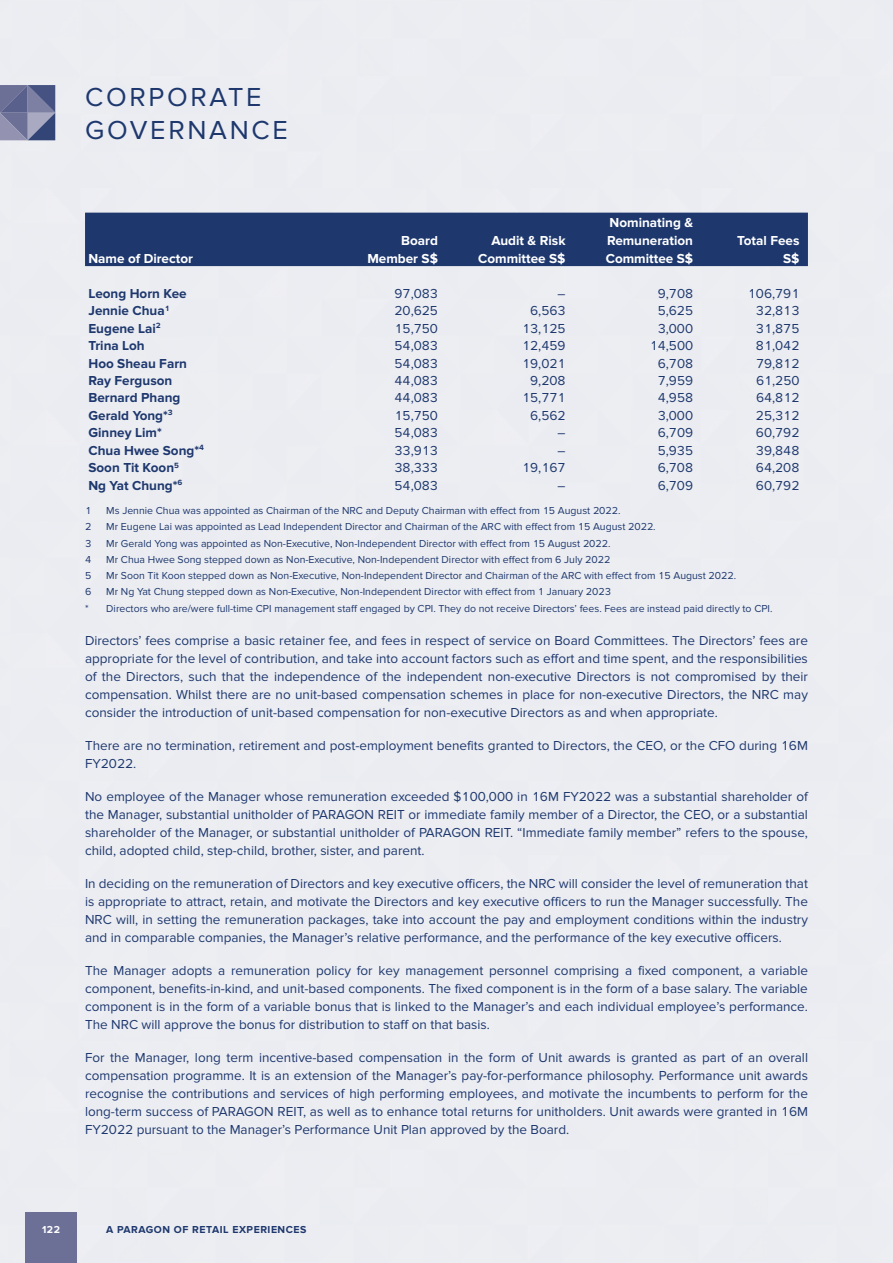
<style>
.page{position:relative;width:893px;height:1263px;background:#fff}
.page>*{position:absolute;margin:0;border:0;box-sizing:border-box;transform-origin:0 0}
.t1{font:27px/33px "Proxima Nova";letter-spacing:.1em;color:#1e386e}
.t2{font:13.5px/18px "Proxima Nova";color:#1e386e;text-align:justify}
.t3{font:700 13.5px "Proxima Nova";color:#1e386e}
.t4{font:700 13.5px/18px "Proxima Nova";color:#fff;text-align:right}
.t5{font:10.5px/16.2px "Proxima Nova";color:#1e386e}
.t6{font:700 10.5px "Proxima Nova";letter-spacing:.05em;color:#1e386e}
.t7{font:700 10.5px "Proxima Nova";color:#fff}
</style>
<div class="page">
<svg style="left:0;top:85px;width:55px;height:55px;background:#6e7499"></svg>
<div style="left:26px;top:1212px;width:51px;height:51px;background:#6c6f96"></div>
<div style="left:85px;top:213px;width:723px;height:53px;background:#1e386e"></div>
<h1 class="t1" style="left:85px;top:81px;width:204px">CORPORATE<br>GOVERNANCE</h1>
<p class="t4" style="left:88px;top:249px;width:106px">Name of Director</p>
<p class="t4" style="left:367px;top:231px;width:72px">Board<br>Member S$</p>
<p class="t4" style="left:478px;top:231px;width:89px">Audit &amp; Risk<br>Committee S$</p>
<p class="t4" style="left:606px;top:213px;width:89px;text-align:justify">Nominating &amp; Remuneration Committee S$</p>
<p class="t4" style="left:737px;top:231px;width:64px">Total Fees<br>S$</p>
<p class="t3" style="left:88px;top:285px;width:100px">Leong Horn Kee</p>
<p class="t2" style="left:394px;top:284px;width:45px">97,083</p>
<p class="t2" style="left:558px;top:284px;width:10px">–</p>
<p class="t2" style="left:658px;top:284px;width:37px">9,708</p>
<p class="t2" style="left:748px;top:284px;width:53px">106,791</p>
<p class="t3" style="left:88px;top:303px;width:83px">Jennie Chua<sup>1</sup></p>
<p class="t2" style="left:394px;top:302px;width:45px">20,625</p>
<p class="t2" style="left:530px;top:302px;width:37px">6,563</p>
<p class="t2" style="left:658px;top:302px;width:37px">5,625</p>
<p class="t2" style="left:756px;top:302px;width:45px">32,813</p>
<p class="t3" style="left:88px;top:320px;width:74px">Eugene Lai<sup>2</sup></p>
<p class="t2" style="left:394px;top:319px;width:45px">15,750</p>
<p class="t2" style="left:522px;top:319px;width:45px">13,125</p>
<p class="t2" style="left:658px;top:319px;width:37px">3,000</p>
<p class="t2" style="left:756px;top:319px;width:45px">31,875</p>
<p class="t3" style="left:88px;top:338px;width:58px">Trina Loh</p>
<p class="t2" style="left:394px;top:337px;width:45px">54,083</p>
<p class="t2" style="left:522px;top:337px;width:45px">12,459</p>
<p class="t2" style="left:650px;top:337px;width:45px">14,500</p>
<p class="t2" style="left:756px;top:337px;width:45px">81,042</p>
<p class="t3" style="left:88px;top:355px;width:100px">Hoo Sheau Farn</p>
<p class="t2" style="left:395px;top:354px;width:45px">54,083</p>
<p class="t2" style="left:522px;top:354px;width:45px">19,021</p>
<p class="t2" style="left:658px;top:354px;width:37px">6,708</p>
<p class="t2" style="left:756px;top:354px;width:45px">79,812</p>
<p class="t3" style="left:88px;top:373px;width:85px">Ray Ferguson</p>
<p class="t2" style="left:395px;top:372px;width:45px">44,083</p>
<p class="t2" style="left:530px;top:372px;width:37px">9,208</p>
<p class="t2" style="left:658px;top:372px;width:37px">7,959</p>
<p class="t2" style="left:756px;top:372px;width:45px">61,250</p>
<p class="t3" style="left:88px;top:390px;width:93px">Bernard Phang</p>
<p class="t2" style="left:395px;top:389px;width:45px">44,083</p>
<p class="t2" style="left:522px;top:389px;width:45px">15,771</p>
<p class="t2" style="left:658px;top:389px;width:37px">4,958</p>
<p class="t2" style="left:756px;top:389px;width:45px">64,812</p>
<p class="t3" style="left:89px;top:408px;width:86px">Gerald Yong*<sup>3</sup></p>
<p class="t2" style="left:394px;top:407px;width:45px">15,750</p>
<p class="t2" style="left:530px;top:407px;width:37px">6,562</p>
<p class="t2" style="left:658px;top:407px;width:37px">3,000</p>
<p class="t2" style="left:756px;top:407px;width:45px">25,312</p>
<p class="t3" style="left:88px;top:425px;width:75px">Ginney Lim*</p>
<p class="t2" style="left:394px;top:424px;width:45px">54,083</p>
<p class="t2" style="left:558px;top:424px;width:10px">–</p>
<p class="t2" style="left:658px;top:424px;width:37px">6,709</p>
<p class="t2" style="left:756px;top:424px;width:45px">60,792</p>
<p class="t3" style="left:88px;top:443px;width:117px">Chua Hwee Song*<sup>4</sup></p>
<p class="t2" style="left:394px;top:442px;width:45px">33,913</p>
<p class="t2" style="left:558px;top:442px;width:10px">–</p>
<p class="t2" style="left:658px;top:442px;width:37px">5,935</p>
<p class="t2" style="left:756px;top:442px;width:45px">39,848</p>
<p class="t3" style="left:88px;top:460px;width:92px">Soon Tit Koon<sup>5</sup></p>
<p class="t2" style="left:394px;top:459px;width:45px">38,333</p>
<p class="t2" style="left:522px;top:459px;width:45px">19,167</p>
<p class="t2" style="left:658px;top:459px;width:37px">6,708</p>
<p class="t2" style="left:756px;top:459px;width:45px">64,208</p>
<p class="t3" style="left:88px;top:477px;width:96px">Ng Yat Chung*<sup>6</sup></p>
<p class="t2" style="left:394px;top:476px;width:45px">54,083</p>
<p class="t2" style="left:558px;top:476px;width:10px">–</p>
<p class="t2" style="left:658px;top:476px;width:37px">6,709</p>
<p class="t2" style="left:756px;top:476px;width:45px">60,792</p>
<p class="t5" style="left:85px;top:503px;width:8px">1</p>
<p class="t5" style="left:106px;top:503px;width:516px">Ms Jennie Chua was appointed as Chairman of the NRC and Deputy Chairman with effect from 15 August 2022.</p>
<p class="t5" style="left:85px;top:519px;width:8px">2</p>
<p class="t5" style="left:106px;top:519px;width:551px">Mr Eugene Lai was appointed as Lead Independent Director and Chairman of the ARC with effect from 15 August 2022.</p>
<p class="t5" style="left:85px;top:535px;width:8px">3</p>
<p class="t5" style="left:106px;top:535px;width:506px">Mr Gerald Yong was appointed as Non-Executive, Non-Independent Director with effect from 15 August 2022.</p>
<p class="t5" style="left:85px;top:551px;width:8px">4</p>
<p class="t5" style="left:106px;top:551px;width:505px">Mr Chua Hwee Song stepped down as Non-Executive, Non-Independent Director with effect from 6 July 2022</p>
<p class="t5" style="left:85px;top:568px;width:8px">5</p>
<p class="t5" style="left:106px;top:568px;width:631px">Mr Soon Tit Koon stepped down as Non-Executive, Non-Independent Director and Chairman of the ARC with effect from 15 August 2022.</p>
<p class="t5" style="left:85px;top:584px;width:8px">6</p>
<p class="t5" style="left:85px;top:584px;width:689px;text-indent:21px">Mr Ng Yat Chung stepped down as Non-Executive, Non-Independent Director with effect from 1 January 2023<br>* Directors who are/were full-time CPI management staff engaged by CPI. They do not receive Directors’ fees. Fees are instead paid directly to CPI.</p>
<p class="t2" style="left:85px;top:631px;width:724px">Directors’ fees comprise a basic retainer fee, and fees in respect of service on Board Committees. The Directors’ fees are appropriate for the level of contribution, and take into account factors such as effort and time spent, and the responsibilities of the Directors, such that the independence of the independent non-executive Directors is not compromised by their compensation. Whilst there are no unit-based compensation schemes in place for non-executive Directors, the NRC may consider the introduction of unit-based compensation for non-executive Directors as and when appropriate.</p>
<p class="t2" style="left:85px;top:736px;width:724px">There are no termination, retirement and post-employment benefits granted to Directors, the CEO, or the CFO during 16M<br>FY2022.</p>
<p class="t2" style="left:85px;top:787px;width:724px">No employee of the Manager whose remuneration exceeded $100,000 in 16M FY2022 was a substantial shareholder of the Manager, substantial unitholder of PARAGON REIT or immediate family member of a Director, the CEO, or a substantial shareholder of the Manager, or substantial unitholder of PARAGON REIT. “Immediate family member” refers to the spouse, child, adopted child, step-child, brother, sister, and parent.</p>
<p class="t2" style="left:85px;top:874px;width:724px">In deciding on the remuneration of Directors and key executive officers, the NRC will consider the level of remuneration that is appropriate to attract, retain, and motivate the Directors and key executive officers to run the Manager successfully. The NRC will, in setting the remuneration packages, take into account the pay and employment conditions within the industry and in comparable companies, the Manager’s relative performance, and the performance of the key executive officers.</p>
<p class="t2" style="left:85px;top:961px;width:724px">The Manager adopts a remuneration policy for key management personnel comprising a fixed component, a variable component, benefits-in-kind, and unit-based components. The fixed component is in the form of a base salary. The variable component is in the form of a variable bonus that is linked to the Manager’s and each individual employee’s performance.<br>The NRC will approve the bonus for distribution to staff on that basis.</p>
<p class="t2" style="left:85px;top:1048px;width:724px">For the Manager, long term incentive-based compensation in the form of Unit awards is granted as part of an overall compensation programme. It is an extension of the Manager’s pay-for-performance philosophy. Performance unit awards recognise the contributions and services of high performing employees, and motivate the incumbents to perform for the long-term success of PARAGON REIT, as well as to enhance total returns for unitholders. Unit awards were granted in 16M FY2022 pursuant to the Manager’s Performance Unit Plan approved by the Board.</p>
<p class="t7" style="left:42px;top:1223px;width:19px">122</p>
<p class="t6" style="left:106px;top:1223px;width:202px">A PARAGON OF RETAIL EXPERIENCES</p>
</div>
